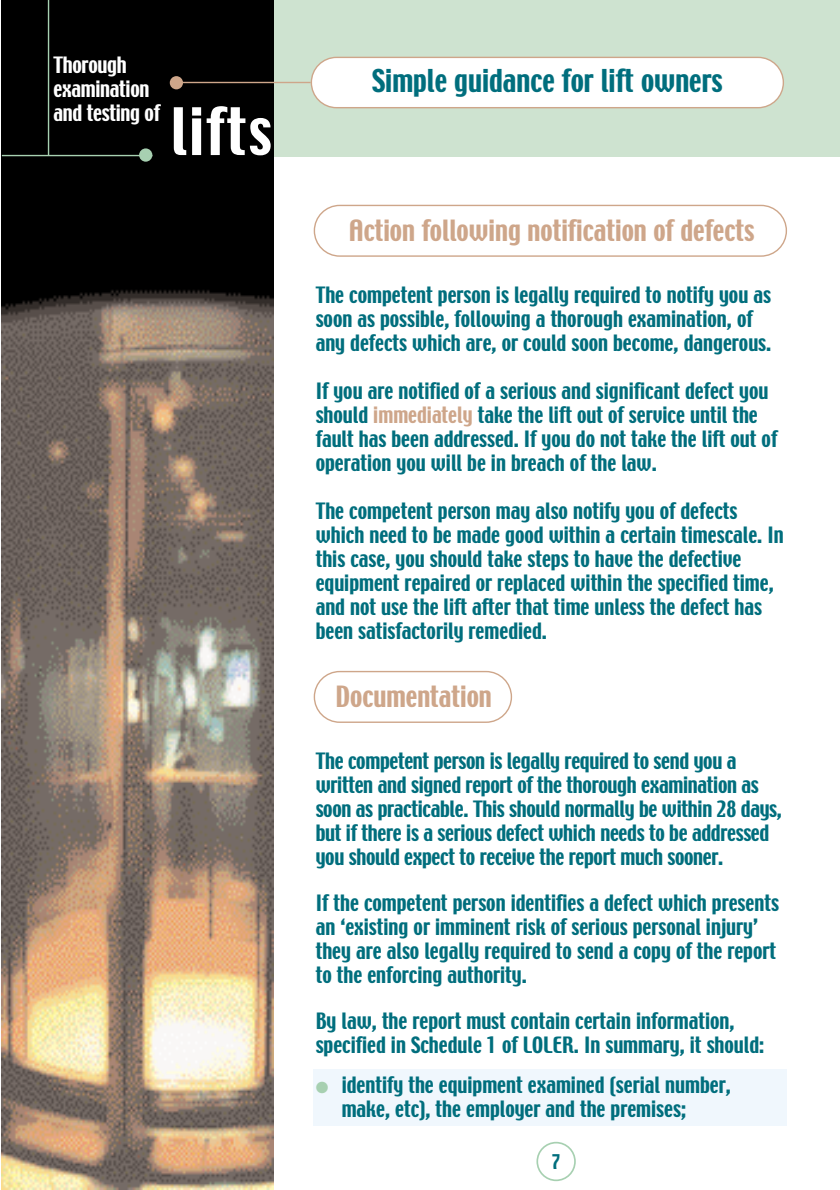
<style>
.page{position:relative;width:840px;height:1190px;background:#fff}
.page>*{position:absolute;margin:0;border:0;box-sizing:border-box;transform-origin:0 0}
.t1{font:58px "Techno";letter-spacing:.04em;color:#fff}
.t2{font:28px "Techno";color:#006e7d}
.t3{font:26px "Techno";color:#cea68a}
.t4{font:20px/24px "Techno";color:#006e7d}
.t5{font:20px/24px "Techno";letter-spacing:-.015em;color:#fff}
.t6{font:18px "Techno";color:#006e7d}
.s1{color:#cea68a}
.s2{color:#a7d0b1}
</style>
<div class="page">
<img style="left:2px;top:0;width:272px;height:1190px">
<div style="left:274px;top:0;width:566px;height:156px;background:#cee3d0"></div>
<div style="left:139px;top:148px;width:13px;height:14px;background:#a7d0b1;border-radius:50%"></div>
<div style="left:311px;top:57px;width:472px;height:51px;background:#fff;border-radius:25px"></div>
<div style="left:311px;top:57px;width:473px;height:51px;border:1px solid #cea68a;border-radius:25px"></div>
<hr style="left:171px;top:82px;width:140px;height:1px;background:#cea68a">
<div style="left:170px;top:76px;width:13px;height:13px;background:#cea68a;border-radius:50%"></div>
<hr style="left:2px;top:155px;width:150px;height:1px;background:#a7d0b1">
<hr style="left:48px;top:0;width:1px;height:155px;background:#a7d0b1">
<div style="left:536px;top:1142px;width:40px;height:39px;border:2px solid #a7d0b1;border-radius:50%"></div>
<div style="left:314px;top:1069px;width:473px;height:56px;background:#f0f7fd"></div>
<svg style="left:313px;top:204px;width:474px;height:519px"></svg>
<p class="t5" style="left:54px;top:55px;width:108px">Thorough examination and testing of</p>
<h1 class="t1" style="left:171px;top:107px;width:102px">lifts</h1>
<h2 class="t2" style="left:372px;top:69px;width:352px">Simple guidance for lift owners</h2>
<h3 class="t3" style="left:349px;top:219px;width:407px">Action following notification of defects</h3>
<p class="t4" style="left:316px;top:284px;width:457px">The competent person is legally required to notify you as soon as possible, following a thorough examination, of any defects which are, or could soon become, dangerous.</p>
<p class="t4" style="left:316px;top:380px;width:463px">If you are notified of a serious and significant defect you should <span class="s1">immediately</span> take the lift out of service until the fault has been addressed. If you do not take the lift out of operation you will be in breach of the law.</p>
<p class="t4" style="left:316px;top:500px;width:470px">The competent person may also notify you of defects which need to be made good within a certain timescale. In this case, you should take steps to have the defective equipment repaired or replaced within the specified time, and not use the lift after that time unless the defect has been satisfactorily remedied.</p>
<h3 class="t3" style="left:336px;top:685px;width:158px">Documentation</h3>
<p class="t4" style="left:316px;top:750px;width:468px">The competent person is legally required to send you a written and signed report of the thorough examination as soon as practicable. This should normally be within 28 days, but if there is a serious defect which needs to be addressed you should expect to receive the report much sooner.</p>
<p class="t4" style="left:316px;top:892px;width:465px">If the competent person identifies a defect which presents an ‘existing or imminent risk of serious personal injury’ they are also legally required to send a copy of the report to the enforcing authority.</p>
<p class="t4" style="left:316px;top:1010px;width:450px">By law, the report must contain certain information, specified in Schedule 1 of LOLER. In summary, it should:</p>
<p class="t4" style="left:342px;top:1074px;width:391px;text-indent:-26px"><span class="s2">●</span> identify the equipment examined (serial number, make, etc), the employer and the premises;</p>
<p class="t6" style="left:552px;top:1154px;width:10px">7</p>
</div>
